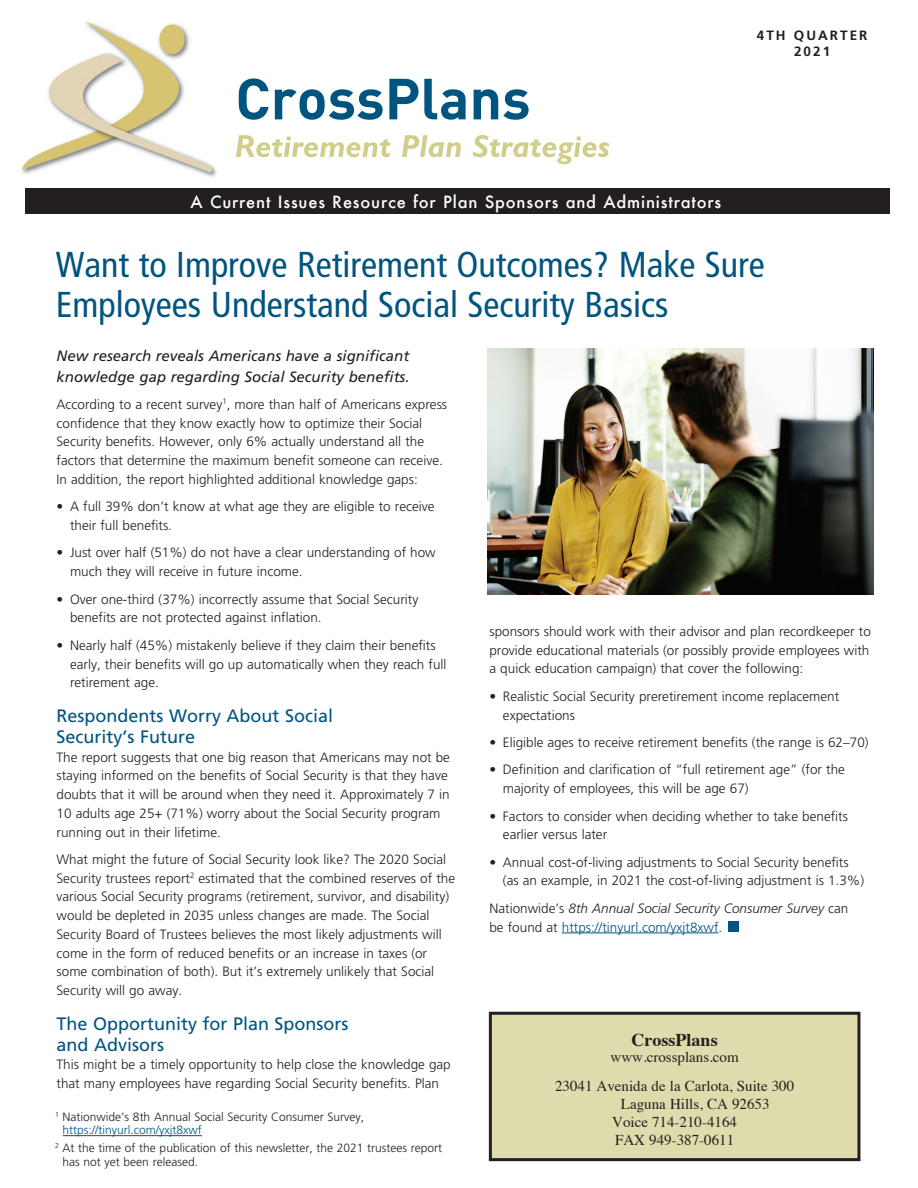
<style>
.page{position:relative;width:918px;height:1188px;background:#fff}
.page>*{position:absolute;margin:0;border:0;box-sizing:border-box;transform-origin:0 0}
.story_title{font:condensed 36px/40.5px "Frutiger LT Std";color:#005480}
.story_subheads{font:18px/21px "Frutiger";color:#005480}
.Body_Copy{font:700 18px "Times";color:#231f20}
.t1{font:500 16.5px "Futura";letter-spacing:.05em;color:#fff}
.Body_Copy-2{font:15px/18px "Times";color:#231f20}
.story_intro_italic{font:italic 15px/21px "Frutiger";color:#231f20}
.Body_Copy-3{font:300 13.5px/18.8px "Frutiger";color:#231f20}
.Body_Copy-4{font:italic 300 13.5px/18.8px "Frutiger";color:#231f20}
.t2{font:700 13.5px "Frutiger LT Std";letter-spacing:.15em;color:#231f20}
.Source_info{font:300 12px/13.5px "Frutiger";color:#231f20}
.s1{color:#005480}
.s2{font-style:normal}
.s3{font-style:normal;color:#005480}
</style>
<div class="page">
<hr style="left:562px;top:933px;width:157px;height:1px;background:#005480">
<div style="left:728px;top:921px;width:11px;height:11px;background:#005480"></div>
<img style="left:488px;top:349px;width:386px;height:246px">
<hr style="left:63px;top:1135px;width:139px;height:1px;background:#005480">
<div style="left:490px;top:1013px;width:369px;height:147px;background:#dedbac"></div>
<div style="left:489px;top:1012px;width:371px;height:149px;border:3px solid #231f20"></div>
<img style="left:21px;top:21px;width:196px;height:156px">
<div style="left:25px;top:189px;width:864px;height:25px;background:#231f20"></div>
<svg style="left:236px;top:135px;width:373px;height:29px"></svg>
<svg style="left:239px;top:78px;width:290px;height:42px"></svg>
<p class="t2" style="left:757px;top:27px;width:112px">4TH QUARTER</p>
<p class="t2" style="left:794px;top:43px;width:38px">2021</p>
<p class="t1" style="left:191px;top:191px;width:532px">A Current Issues Resource for Plan Sponsors and Administrators</p>
<p class="story_title" style="left:56px;top:244px;width:710px">Want to Improve Retirement Outcomes? Make Sure<br>Employees Understand Social Security Basics</p>
<p class="story_intro_italic" style="left:57px;top:345px;width:355px">New research reveals Americans have a significant knowledge gap regarding Social Security benefits.</p>
<p class="Body_Copy-3" style="left:57px;top:395px;width:392px">According to a recent survey<sup>1</sup>, more than half of Americans express confidence that they know exactly how to optimize their Social Security benefits. However, only 6% actually understand all the factors that determine the maximum benefit someone can receive.<br>In addition, the report highlighted additional knowledge gaps:</p>
<p class="Body_Copy-3" style="left:70px;top:497px;width:366px;text-indent:-14px">• A full 39% don’t know at what age they are eligible to receive their full benefits.</p>
<p class="Body_Copy-3" style="left:70px;top:543px;width:367px;text-indent:-14px">• Just over half (51%) do not have a clear understanding of how much they will receive in future income.</p>
<p class="Body_Copy-3" style="left:70px;top:590px;width:350px;text-indent:-14px">• Over one-third (37%) incorrectly assume that Social Security benefits are not protected against inflation.</p>
<p class="Body_Copy-3" style="left:70px;top:636px;width:378px;text-indent:-14px">• Nearly half (45%) mistakenly believe if they claim their benefits early, their benefits will go up automatically when they reach full retirement age.</p>
<p class="story_subheads" style="left:57px;top:705px;width:278px">Respondents Worry About Social<br>Security’s Future</p>
<p class="Body_Copy-3" style="left:57px;top:747px;width:395px">The report suggests that one big reason that Americans may not be staying informed on the benefits of Social Security is that they have doubts that it will be around when they need it. Approximately 7 in 10 adults age 25+ (71%) worry about the Social Security program running out in their lifetime.</p>
<p class="Body_Copy-3" style="left:57px;top:850px;width:400px">What might the future of Social Security look like? The 2020 Social Security trustees report<sup>2</sup> estimated that the combined reserves of the various Social Security programs (retirement, survivor, and disability) would be depleted in 2035 unless changes are made. The Social Security Board of Trustees believes the most likely adjustments will come in the form of reduced benefits or an increase in taxes (or some combination of both). But it’s extremely unlikely that Social Security will go away.</p>
<p class="story_subheads" style="left:57px;top:1013px;width:294px">The Opportunity for Plan Sponsors and Advisors</p>
<p class="Body_Copy-3" style="left:57px;top:1055px;width:396px">This might be a timely opportunity to help close the knowledge gap that many employees have regarding Social Security benefits. Plan</p>
<p class="Source_info" style="left:63px;top:1110px;width:303px;text-indent:-8px"><sup>1</sup> Nationwide’s 8th Annual Social Security Consumer Survey, <span class="s1">https://tinyurl.com/yxjt8xwf</span></p>
<p class="Source_info" style="left:63px;top:1141px;width:381px;text-indent:-8px"><sup>2</sup> At the time of the publication of this newsletter, the 2021 trustees report has not yet been released.</p>
<p class="Body_Copy-3" style="left:489px;top:622px;width:383px;text-align:justify">sponsors should work with their advisor and plan recordkeeper to provide educational materials (or possibly provide employees with a quick education campaign) that cover the following:</p>
<p class="Body_Copy-3" style="left:503px;top:687px;width:338px;text-indent:-14px">• Realistic Social Security preretirement income replacement expectations</p>
<p class="Body_Copy-3" style="left:489px;top:733px;width:381px">• Eligible ages to receive retirement benefits (the range is 62–70)</p>
<p class="Body_Copy-3" style="left:503px;top:760px;width:344px;text-indent:-14px">• Definition and clarification of “full retirement age” (for the majority of employees, this will be age 67)</p>
<p class="Body_Copy-3" style="left:503px;top:806px;width:347px;text-indent:-14px">• Factors to consider when deciding whether to take benefits earlier versus later</p>
<p class="Body_Copy-3" style="left:503px;top:853px;width:363px;text-indent:-14px">• Annual cost-of-living adjustments to Social Security benefits (as an example, in 2021 the cost-of-living adjustment is 1.3%)</p>
<p class="Body_Copy-4" style="left:489px;top:899px;width:360px"><span class="s2">Nationwide’s</span> 8th Annual Social Security Consumer Survey <span class="s2">can be found at</span> <span class="s3">https://tinyurl.com/yxjt8xwf</span><span class="s2">.</span></p>
<p class="Body_Copy" style="left:632px;top:1022px;width:88px">CrossPlans</p>
<p class="Body_Copy-2" style="left:611px;top:1047px;width:130px">www.crossplans.com</p>
<p class="Body_Copy-2" style="left:555px;top:1076px;width:241px">23041 Avenida de la Carlota, Suite 300</p>
<p class="Body_Copy-2" style="left:621px;top:1094px;width:150px">Laguna Hills, CA 92653</p>
<p class="Body_Copy-2" style="left:612px;top:1112px;width:126px">Voice 714-210-4164<br>FAX 949-387-0611</p>
</div>
